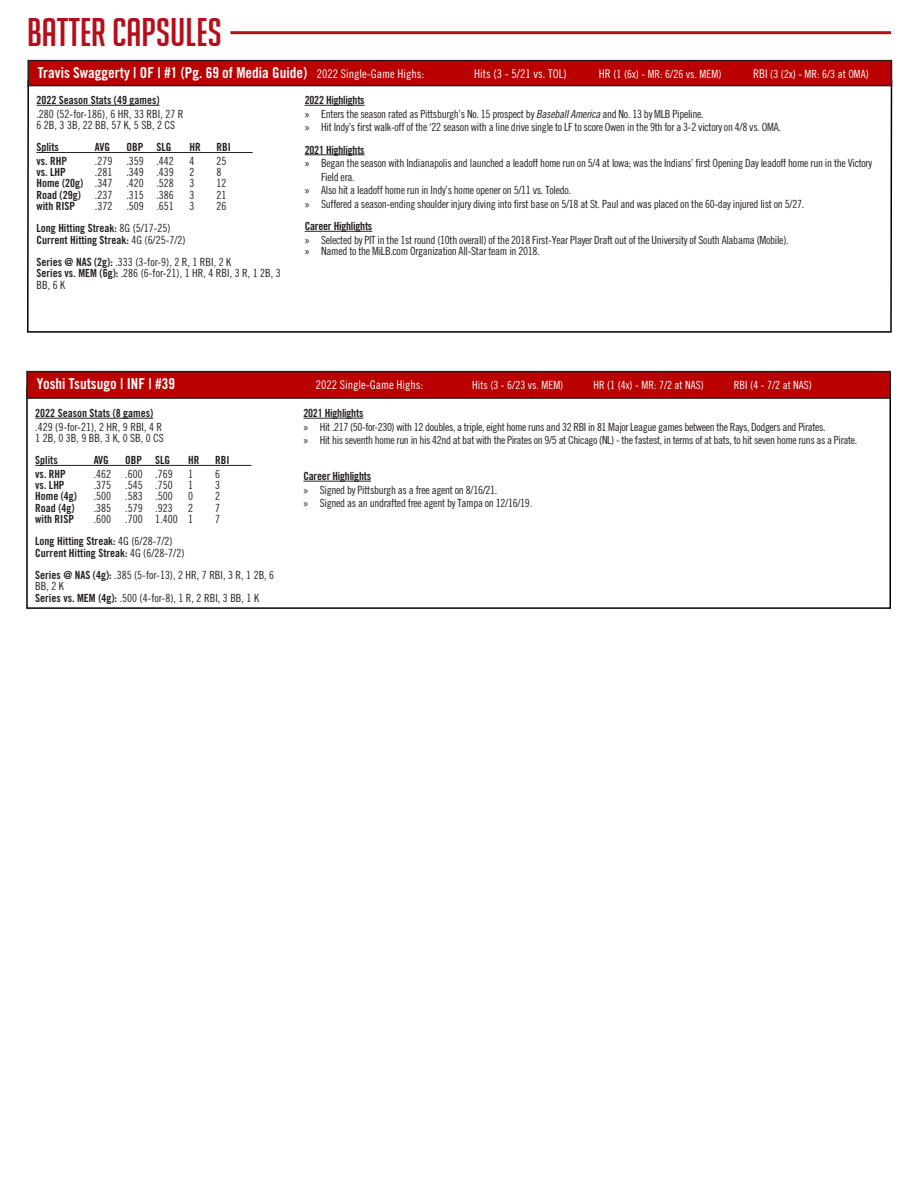
<style>
.page{position:relative;width:918px;height:1188px;background:#fff}
.page>*{position:absolute;margin:0;border:0;box-sizing:border-box;transform-origin:0 0}
.t1{font:39px "Big Noodle Titling";color:#b50e1a}
.t2{font:15px "Trade Gothic LT Std Bd Cn 20";color:#fff}
.t3{font:12px "Trade Gothic LT Std Cn 18";color:#fff}
.t4{font:11.25px/13.5px "Trade Gothic LT Std Cn 18";letter-spacing:-.025em;color:#231f20}
.t5{font:11.25px/11.2px "Trade Gothic LT Std Cn 18";color:#231f20}
.t6{font:11.25px "Trade Gothic LT Std Bd Cn 20";color:#231f20}
.t7{font:condensed 11.25px "Trade Gothic No.18";letter-spacing:-.035em;color:#231f20}
.t8{font:11.25px "Trade Gothic LT Std Cn 18";color:#fff}
.t9{font:11.25px "Trade Gothic LT Std Bd Cn 20";letter-spacing:-.02em;color:#231f20}
.s1{font-family:"Trade Gothic LT Std Cn 18";font-size:12px}
.s2{font-size:12px}
.s3{font-family:"Trade Gothic LT Std Bd Cn 20"}
.s4{font-family:"Trade Gothic LT Std Cn 18"}
.s5{font-family:"Myriad Pro"}
.s6{font-style:italic}
.s7{font-family:"Myriad Pro";font-stretch:normal}
</style>
<div class="page">
<hr style="left:35px;top:418px;width:118px;height:1px;background:#231f20">
<hr style="left:35px;top:465px;width:216px;height:1px;background:#231f20">
<hr style="left:303px;top:418px;width:60px;height:1px;background:#231f20">
<hr style="left:303px;top:481px;width:68px;height:1px;background:#231f20">
<div style="left:27px;top:372px;width:863px;height:26px;background:#ba0000"></div>
<div style="left:26px;top:371px;width:865px;height:28px;border:2px solid #231f20"></div>
<hr style="left:230px;top:31px;width:661px;height:3px;background:#b50e1a">
<svg style="left:27px;top:79px;width:866px;height:254px"></svg>
<hr style="left:36px;top:105px;width:124px;height:1px;background:#231f20">
<hr style="left:36px;top:152px;width:217px;height:1px;background:#231f20">
<hr style="left:305px;top:105px;width:60px;height:1px;background:#231f20">
<hr style="left:305px;top:154px;width:60px;height:1px;background:#231f20">
<hr style="left:305px;top:231px;width:67px;height:1px;background:#231f20">
<div style="left:28px;top:61px;width:863px;height:25px;background:#ba0000"></div>
<div style="left:27px;top:60px;width:865px;height:26px;border:2px solid #231f20"></div>
<p class="t1" style="left:27px;top:12px;width:197px">baTTER CAPSULES</p>
<p class="t2" style="left:38px;top:64px;width:388px">Travis Swaggerty | OF | #1 (Pg. 69 of Media Guide) <span class="s1">2022 Single-Game Highs:</span></p>
<p class="t3" style="left:474px;top:67px;width:94px">Hits (3 - 5/21 vs. TOL)</p>
<p class="t8" style="left:599px;top:68px;width:124px"><span class="s2">HR</span> (1 (6x) - MR: 6/26 vs. MEM)</p>
<p class="t8" style="left:753px;top:68px;width:117px"><span class="s2">RBI</span> (3 (2x) - MR: 6/3 at OMA)</p>
<p class="t6" style="left:36px;top:93px;width:125px">2022 Season Stats (49 games)</p>
<p class="t5" style="left:36px;top:108px;width:148px">.280 (52-for-186), 6 HR, 33 RBI, 27 R</p>
<p class="t5" style="left:36px;top:119px;width:140px">6 2B, 3 3B, 22 BB, 57 K, 5 SB, 2 CS</p>
<p class="t6" style="left:36px;top:141px;width:24px">Splits</p>
<p class="t6" style="left:95px;top:141px;width:17px">AVG</p>
<p class="t6" style="left:126px;top:141px;width:46px">OBP SLG</p>
<p class="t6" style="left:189px;top:141px;width:13px">HR</p>
<p class="t6" style="left:216px;top:141px;width:16px">RBI</p>
<p class="t6" style="left:36px;top:154px;width:32px">vs. RHP</p>
<p class="t5" style="left:95px;top:155px;width:80px">.279 .359 .442</p>
<p class="t4" style="left:189px;top:154px;width:6px">4</p>
<p class="t4" style="left:216px;top:154px;width:11px">25</p>
<p class="t6" style="left:36px;top:165px;width:31px">vs. LHP</p>
<p class="t5" style="left:95px;top:166px;width:80px">.281 .349 .439</p>
<p class="t4" style="left:189px;top:165px;width:6px">2</p>
<p class="t4" style="left:216px;top:165px;width:6px">8</p>
<p class="t5" style="left:36px;top:178px;width:139px"><span class="s3">Home (20g)</span> .347 .420 .528</p>
<p class="t4" style="left:189px;top:177px;width:6px">3</p>
<p class="t4" style="left:216px;top:177px;width:11px">12</p>
<p class="t6" style="left:36px;top:188px;width:46px">Road (29g)</p>
<p class="t5" style="left:95px;top:189px;width:80px">.237 .315 .386</p>
<p class="t4" style="left:189px;top:188px;width:6px">3</p>
<p class="t4" style="left:216px;top:188px;width:11px">21</p>
<p class="t6" style="left:36px;top:199px;width:40px">with RISP</p>
<p class="t5" style="left:95px;top:200px;width:80px">.372 .509 .651</p>
<p class="t4" style="left:189px;top:199px;width:6px">3</p>
<p class="t4" style="left:216px;top:199px;width:11px">26</p>
<p class="t6" style="left:36px;top:222px;width:136px">Long Hitting Streak: <span class="s4">8G (5/17-25)</span></p>
<p class="t6" style="left:36px;top:233px;width:151px">Current Hitting Streak: <span class="s4">4G (6/25-7/2)</span></p>
<p class="t5" style="left:36px;top:256px;width:196px"><span class="s3">Series @ NAS (2g):</span> .333 (3-for-9), 2 R, 1 RBI, 2 K</p>
<p class="t5" style="left:36px;top:268px;width:246px"><span class="s3">Series vs. MEM (6g):</span> .286 (6-for-21), 1 HR, 4 RBI, 3 R, 1 2B, 3<br>BB, 6 K</p>
<p class="t9" style="left:305px;top:93px;width:61px">2022 Highlights</p>
<p class="t4" style="left:305px;top:107px;width:401px"><span class="s5">»</span> Enters the season rated as Pittsburgh’s No. 15 prospect by <span class="s6">BaseballAmerica</span>and No. 13 by MLB Pipeline.</p>
<p class="t4" style="left:305px;top:120px;width:478px"><span class="s5">»</span> Hit Indy’s first walk-off of the ‘22 season with a line drive single to LF to score Owen in the 9th for a 3-2 victory on 4/8 vs. OMA.</p>
<p class="t9" style="left:305px;top:143px;width:61px">2021 Highlights</p>
<p class="t4" style="left:321px;top:156px;width:553px;text-indent:-16px"><span class="s5">»</span> Began the season with Indianapolis and launched a leadoff home run on 5/4 at Iowa; was the Indians’ first Opening Day leadoff home run in the Victory<br>Field era.</p>
<p class="t4" style="left:305px;top:183px;width:268px"><span class="s5">»</span> Also hit a leadoff home run in Indy’s home opener on 5/11 vs. Toledo.</p>
<p class="t4" style="left:305px;top:197px;width:501px"><span class="s5">»</span> Suffered a season-ending shoulder injury diving into first base on 5/18 at St. Paul and was placed on the 60-day injured list on 5/27.</p>
<p class="t9" style="left:305px;top:219px;width:69px">Career Highlights</p>
<p class="t4" style="left:305px;top:233px;width:486px"><span class="s5">»</span> Selected by PIT in the 1st round (10th overall) of the 2018 First-Year Player Draft out of the University of South Alabama (Mobile).</p>
<p class="t4" style="left:305px;top:244px;width:237px"><span class="s5">»</span> Named to the MiLB.com Organization All-Star team in 2018.</p>
<p class="t2" style="left:37px;top:375px;width:140px">Yoshi Tsutsugo | INF | #39</p>
<p class="t3" style="left:316px;top:378px;width:109px">2022 Single-Game Highs:</p>
<p class="t8" style="left:472px;top:379px;width:93px">Hits (3 - 6/23 vs. MEM)</p>
<p class="t8" style="left:593px;top:379px;width:112px">HR (1 (4x) - MR: 7/2 at NAS)</p>
<p class="t8" style="left:734px;top:379px;width:80px">RBI (4 - 7/2 at NAS)</p>
<p class="t6" style="left:35px;top:406px;width:120px">2022 Season Stats (8 games)</p>
<p class="t5" style="left:35px;top:421px;width:129px">.429 (9-for-21), 2 HR, 9 RBI, 4 R</p>
<p class="t4" style="left:35px;top:431px;width:130px">1 2B, 0 3B, 9 BB, 3 K, 0 SB, 0 CS</p>
<p class="t6" style="left:35px;top:453px;width:24px">Splits</p>
<p class="t6" style="left:94px;top:453px;width:17px">AVG</p>
<p class="t6" style="left:125px;top:453px;width:46px">OBP SLG</p>
<p class="t6" style="left:188px;top:453px;width:13px">HR</p>
<p class="t6" style="left:215px;top:453px;width:16px">RBI</p>
<p class="t6" style="left:35px;top:467px;width:32px">vs. RHP</p>
<p class="t5" style="left:94px;top:468px;width:80px">.462 .600 .769</p>
<p class="t4" style="left:188px;top:467px;width:6px">1</p>
<p class="t4" style="left:215px;top:467px;width:6px">6</p>
<p class="t6" style="left:35px;top:478px;width:31px">vs. LHP</p>
<p class="t5" style="left:94px;top:479px;width:80px">.375 .545 .750</p>
<p class="t4" style="left:188px;top:478px;width:6px">1</p>
<p class="t4" style="left:215px;top:478px;width:6px">3</p>
<p class="t6" style="left:35px;top:489px;width:43px">Home (4g)</p>
<p class="t5" style="left:94px;top:491px;width:80px">.500 .583 .500</p>
<p class="t4" style="left:188px;top:489px;width:6px">0</p>
<p class="t4" style="left:215px;top:489px;width:6px">2</p>
<p class="t6" style="left:35px;top:501px;width:41px">Road (4g)</p>
<p class="t5" style="left:94px;top:502px;width:80px">.385 .579 .923</p>
<p class="t4" style="left:188px;top:501px;width:6px">2</p>
<p class="t4" style="left:215px;top:501px;width:6px">7</p>
<p class="t6" style="left:35px;top:512px;width:40px">with RISP</p>
<p class="t5" style="left:94px;top:513px;width:101px">.600 .700 1.400 1</p>
<p class="t4" style="left:215px;top:512px;width:6px">7</p>
<p class="t6" style="left:35px;top:534px;width:139px">Long Hitting Streak: <span class="s4">4G (6/28-7/2)</span></p>
<p class="t6" style="left:35px;top:546px;width:151px">Current Hitting Streak: <span class="s4">4G (6/28-7/2)</span></p>
<p class="t5" style="left:35px;top:569px;width:241px"><span class="s3">Series @ NAS (4g):</span> .385 (5-for-13), 2 HR, 7 RBI, 3 R, 1 2B, 6<br>BB, 2 K</p>
<p class="t5" style="left:35px;top:592px;width:225px"><span class="s3">Series vs. MEM (4g):</span> .500 (4-for-8), 1 R, 2 RBI, 3 BB, 1 K</p>
<p class="t9" style="left:303px;top:406px;width:61px">2021 Highlights</p>
<p class="t7" style="left:303px;top:420px;width:524px"><span class="s7">»</span> Hit .217 (50-for-230) with 12 doubles, a triple, eight home runs and 32 RBI in 81 Major League games between the Rays, Dodgers and Pirates.</p>
<p class="t7" style="left:303px;top:433px;width:555px"><span class="s7">»</span> Hit his seventh home run in his 42nd at bat with the Pirates on 9/5 at Chicago (NL) - the fastest, in terms of at bats, to hit seven home runs as a Pirate.</p>
<p class="t9" style="left:303px;top:469px;width:69px">Career Highlights</p>
<p class="t4" style="left:303px;top:483px;width:195px"><span class="s5">»</span> Signed by Pittsburgh as a free agent on 8/16/21.</p>
<p class="t4" style="left:303px;top:496px;width:230px"><span class="s5">»</span> Signed as an undrafted free agent by Tampa on 12/16/19.</p>
</div>
